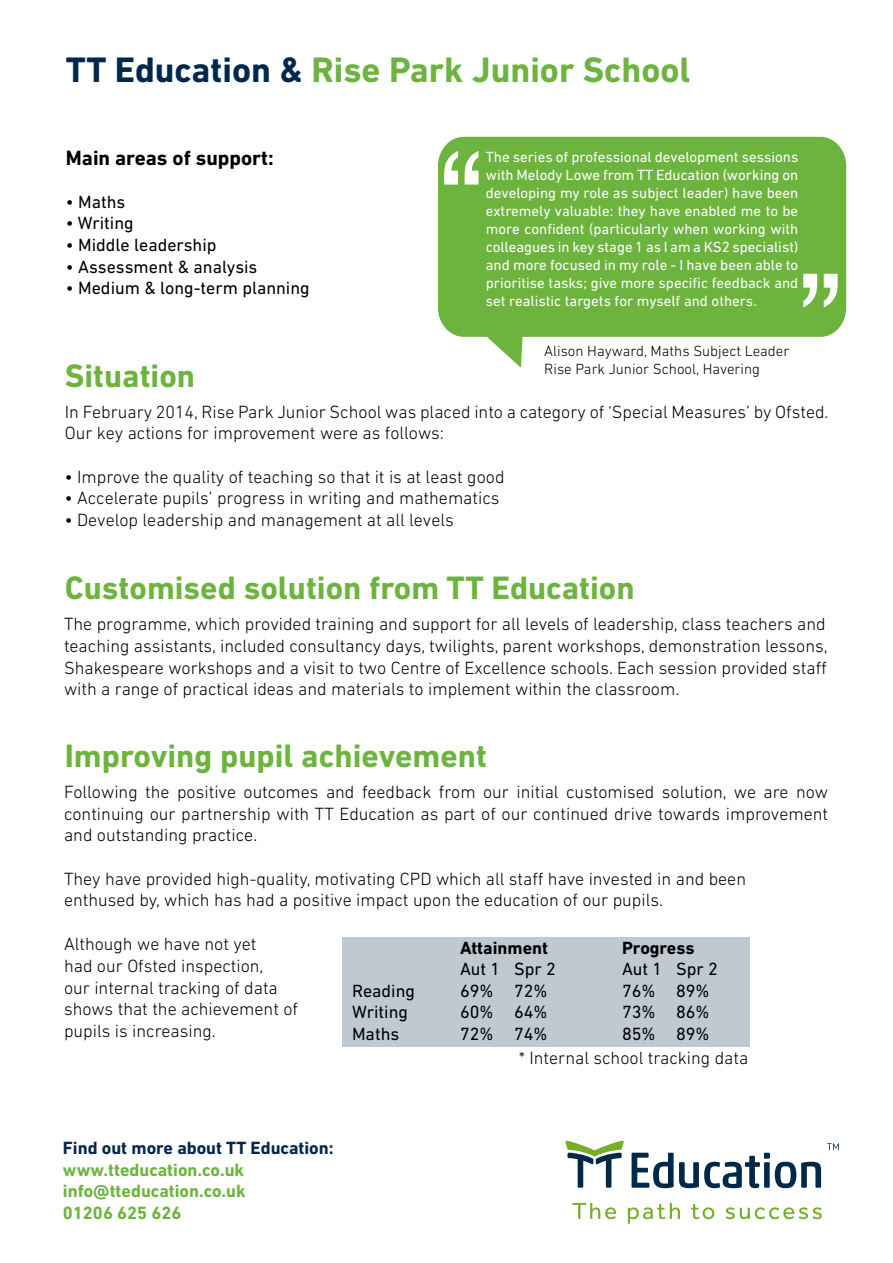
<style>
.page{position:relative;width:893px;height:1263px;background:#fff}
.page>*{position:absolute;margin:0;border:0;box-sizing:border-box;transform-origin:0 0}
.t1{font:108px "Geneva";color:#fff}
.t2{font:700 36px "DIN Next LT Pro";color:#6db43f}
.t3{font:700 33px "DIN Next LT Pro";color:#6db43f}
.t4{font:700 21px "DIN Next LT Pro";color:#000}
.t5{font:300 18px/21.6px "DIN Next LT Pro";color:#000}
.t6{font:18px "DIN Next LT Pro";color:#000}
.t7{font:700 18px/21.6px "DIN Next LT Pro";color:#6db43f;text-align:justify}
.t8{font:700 18px "DIN Next LT Pro";color:#00274d}
.t9{font:700 18px "DIN Next LT Pro";color:#000}
.t10{font:15px/18px "DIN Next LT Pro";color:#fff;text-align:justify}
.t11{font:300 15px/18px "DIN Next LT Pro";color:#000}
.s1{color:#00274d}
.s2{font-weight:400}
</style>
<div class="page">
<div style="left:342px;top:937px;width:408px;height:109px;background:#bfc9d2"></div>
<div style="left:438px;top:137px;width:408px;height:200px;background:#6db43e"></div>
<svg style="left:487px;top:335px;width:36px;height:32px"></svg>
<svg style="left:565px;top:1141px;width:59px;height:47px"></svg>
<svg style="left:632px;top:1153px;width:189px;height:35px"></svg>
<svg style="left:572px;top:1203px;width:44px;height:16px"></svg>
<svg style="left:628px;top:1203px;width:52px;height:21px"></svg>
<svg style="left:691px;top:1204px;width:23px;height:15px"></svg>
<svg style="left:725px;top:1207px;width:97px;height:12px"></svg>
<svg style="left:827px;top:1143px;width:12px;height:7px"></svg>
<h2 class="t2" style="left:66px;top:49px;width:626px"><span class="s1">TT Education &amp;</span> Rise Park Junior School</h2>
<p class="t4" style="left:66px;top:145px;width:209px">Main areas of support:</p>
<p class="t6" style="left:66px;top:191px;width:61px">• Maths</p>
<p class="t6" style="left:66px;top:213px;width:69px">• Writing</p>
<p class="t6" style="left:66px;top:234px;width:152px">• Middle leadership</p>
<p class="t6" style="left:66px;top:256px;width:193px">• Assessment &amp; analysis</p>
<p class="t6" style="left:66px;top:278px;width:245px">• Medium &amp; long-term planning</p>
<h1 class="t1" style="left:435px;top:136px;width:55px">“</h1>
<p class="t10" style="left:486px;top:148px;width:314px">The series of professional development sessions with Melody Lowe from TT Education (working on developing my role as subject leader) have been extremely valuable: they have enabled me to be more confident (particularly when working with colleagues in key stage 1 as I am a KS2 specialist) and more focused in my role - I have been able to prioritise tasks; give more specific feedback and set realistic targets for myself and others.</p>
<h1 class="t1" style="left:847px;top:323px;width:55px;rotate:-180deg">“</h1>
<p class="t11" style="left:544px;top:342px;width:247px">Alison Hayward, Maths Subject Leader<br>Rise Park Junior School, Havering</p>
<h3 class="t3" style="left:65px;top:356px;width:132px">Situation</h3>
<p class="t5" style="left:65px;top:401px;width:765px">In February 2014, Rise Park Junior School was placed into a category of ‘Special Measures’ by Ofsted.<br>Our key actions for improvement were as follows:</p>
<p class="t5" style="left:65px;top:465px;width:441px"><span class="s2">•</span> Improve the quality of teaching so that it is at least good</p>
<p class="t5" style="left:65px;top:487px;width:436px"><span class="s2">•</span> Accelerate pupils’ progress in writing and mathematics</p>
<p class="t5" style="left:65px;top:509px;width:390px"><span class="s2">•</span> Develop leadership and management at all levels</p>
<h3 class="t3" style="left:65px;top:569px;width:571px">Customised solution from TT Education</h3>
<p class="t5" style="left:64px;top:613px;width:765px;text-align:justify">The programme, which provided training and support for all levels of leadership, class teachers and teaching assistants, included consultancy days, twilights, parent workshops, demonstration lessons, Shakespeare workshops and a visit to two Centre of Excellence schools. Each session provided staff with a range of practical ideas and materials to implement within the classroom.</p>
<h3 class="t3" style="left:65px;top:736px;width:424px">Improving pupil achievement</h3>
<p class="t5" style="left:64px;top:781px;width:766px;text-align:justify">Following the positive outcomes and feedback from our initial customised solution, we are now continuing our partnership with TT Education as part of our continued drive towards improvement and outstanding practice.</p>
<p class="t5" style="left:64px;top:867px;width:684px">They have provided high-quality, motivating CPD which all staff have invested in and been enthused by, which has had a positive impact upon the education of our pupils.</p>
<p class="t5" style="left:64px;top:933px;width:236px">Although we have not yet<br>had our Ofsted inspection,<br>our internal tracking of data shows that the achievement of pupils is increasing.</p>
<p class="t9" style="left:460px;top:937px;width:90px">Attainment</p>
<p class="t9" style="left:622px;top:937px;width:74px">Progress</p>
<p class="t6" style="left:460px;top:958px;width:97px">Aut 1 Spr 2</p>
<p class="t6" style="left:622px;top:958px;width:97px">Aut 1 Spr 2</p>
<p class="t6" style="left:352px;top:980px;width:64px">Reading</p>
<p class="t6" style="left:460px;top:980px;width:89px">69% 72%</p>
<p class="t6" style="left:622px;top:980px;width:89px">76% 89%</p>
<p class="t6" style="left:352px;top:1002px;width:57px">Writing</p>
<p class="t6" style="left:460px;top:1002px;width:89px">60% 64%</p>
<p class="t6" style="left:622px;top:1002px;width:89px">73% 86%</p>
<p class="t6" style="left:352px;top:1023px;width:49px">Maths</p>
<p class="t6" style="left:460px;top:1023px;width:89px">72% 74%</p>
<p class="t6" style="left:622px;top:1023px;width:89px">85% 89%</p>
<p class="t5" style="left:519px;top:1047px;width:231px">* Internal school tracking data</p>
<p class="t8" style="left:63px;top:1137px;width:272px">Find out more about TT Education:</p>
<p class="t7" style="left:63px;top:1159px;width:184px">www.tteducation.co.uk info@tteducation.co.uk 01206 625 626</p>
</div>
